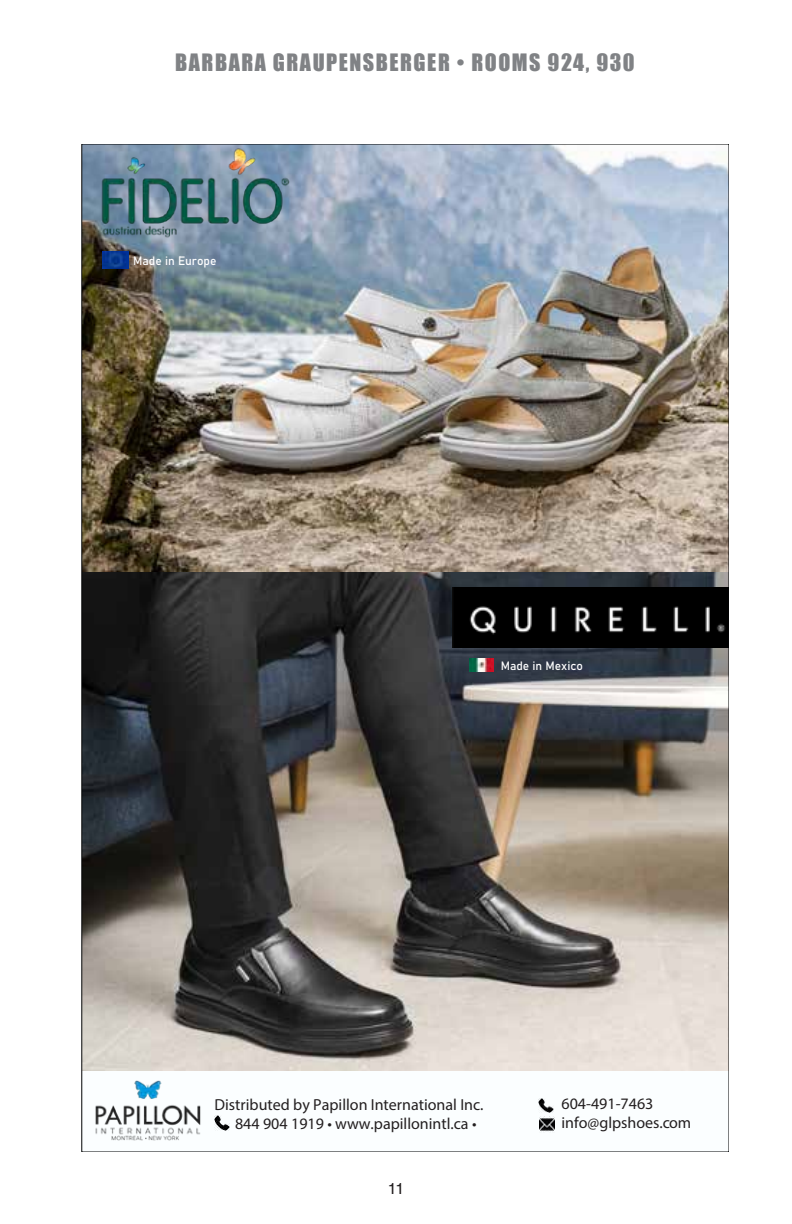
<style>
.page{position:relative;width:792px;height:1224px;background:#fff}
.page>*{position:absolute;margin:0;border:0;box-sizing:border-box;transform-origin:0 0}
.t1{font:22px "Impact";letter-spacing:.07em;color:#808285}
.t2{font:16px/19.2px "Myriad Pro";color:#231f20}
.t3{font:16px "Helvetica";color:#231f20}
.t4{font:12px "Bahnschrift";color:#fff}
</style>
<div class="page">
<img style="left:84px;top:572px;width:643px;height:499px">
<img style="left:84px;top:146px;width:643px;height:426px">
<img style="left:88px;top:146px;width:241px;height:102px">
<img style="left:453px;top:588px;width:274px;height:60px">
<div style="left:82px;top:1072px;width:647px;height:80px;background:#fbfeff"></div>
<img style="left:95px;top:1080px;width:106px;height:61px">
<img style="left:103px;top:252px;width:25px;height:17px">
<img style="left:538px;top:1098px;width:15px;height:15px">
<img style="left:539px;top:1117px;width:15px;height:14px">
<img style="left:215px;top:1116px;width:15px;height:14px">
<img style="left:470px;top:658px;width:23px;height:14px">
<h1 class="t1" style="left:175px;top:46px;width:461px">BARBARA GRAUPENSBERGER • ROOMS 924, 930</h1>
<p class="t4" style="left:133px;top:251px;width:85px">Made in Europe</p>
<p class="t4" style="left:501px;top:656px;width:84px">Made in Mexico</p>
<p class="t2" style="left:235px;top:1094px;width:250px;text-indent:-21px">Distributed by Papillon International Inc.<br>844 904 1919 • www.papillonintl.ca •</p>
<p class="t3" style="left:388px;top:1176px;width:18px">11</p>
<p class="t2" style="left:562px;top:1094px;width:131px;line-height:18.6px">604-491-7463 info@glpshoes.c om</p>
</div>
